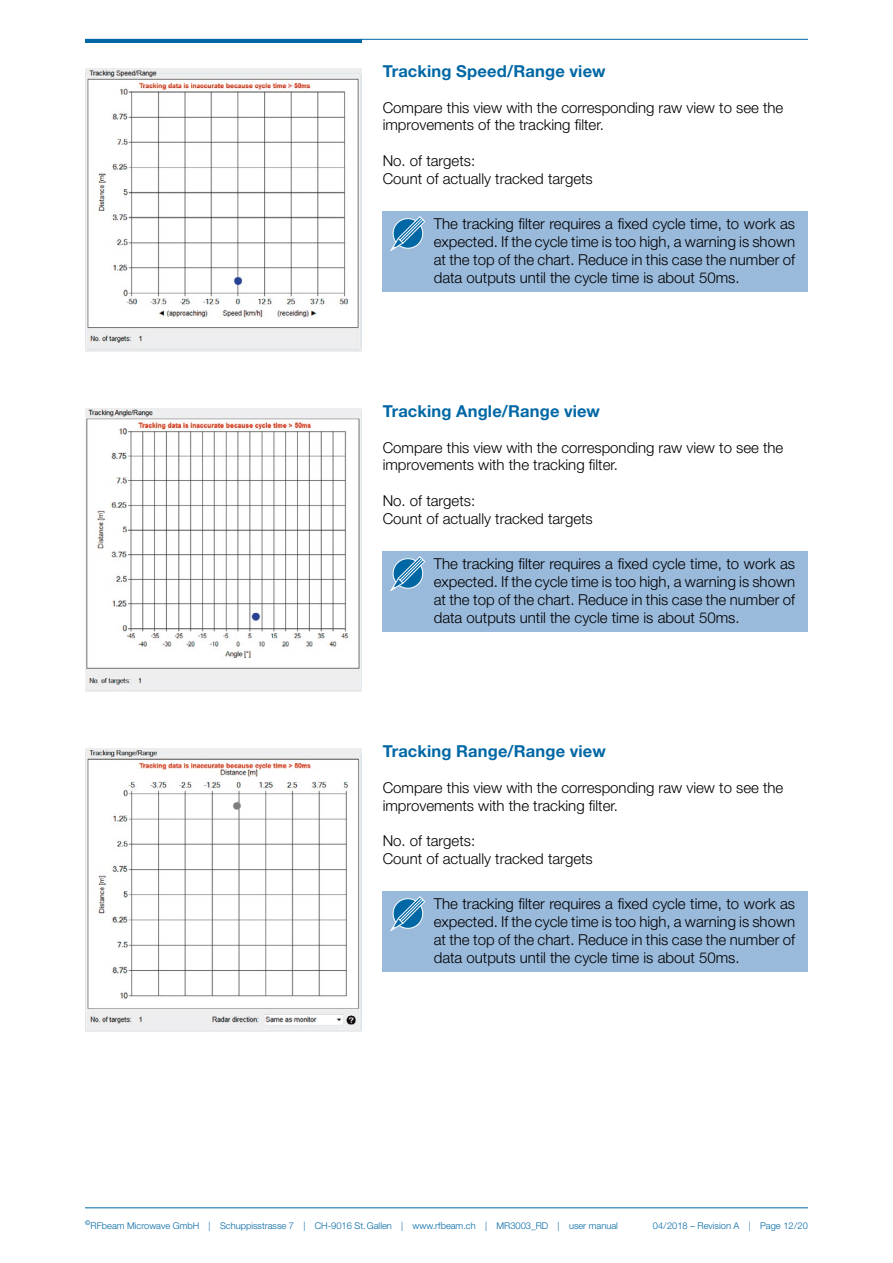
<style>
.page{position:relative;width:893px;height:1263px;background:#fff}
.page>*{position:absolute;margin:0;border:0;box-sizing:border-box;transform-origin:0 0}
.t1{font:700 16.5px "Helvetica Neue LT Std";letter-spacing:.01em;color:#0067a5}
.t2{font:300 15px/17.9px "Helvetica Neue LT Std";color:#000}
.t3{font:300 9.3px "Helvetica Neue LT Std";color:#0067a5}
.t4{font:6.45px "Helvetica Neue LT Std";color:#0067a5}
</style>
<div class="page">
<hr style="left:85px;top:1207px;width:723px;height:1px;background:#0067a5">
<hr style="left:85px;top:39px;width:723px;height:1px;background:#0067a5">
<hr style="left:85px;top:39px;width:276px;height:4px;background:#0067a5">
<img style="left:85px;top:68px;width:276px;height:283px">
<img style="left:85px;top:408px;width:276px;height:283px">
<img style="left:85px;top:748px;width:276px;height:283px">
<div style="left:383px;top:211px;width:425px;height:80px;background:#9abadc"></div>
<svg style="left:390px;top:216px;width:36px;height:35px"></svg>
<div style="left:383px;top:551px;width:425px;height:80px;background:#9abadc"></div>
<svg style="left:390px;top:556px;width:36px;height:35px"></svg>
<div style="left:383px;top:891px;width:425px;height:80px;background:#9abadc"></div>
<svg style="left:390px;top:896px;width:36px;height:36px"></svg>
<p class="t1" style="left:383px;top:61px;width:224px">Tracking Speed/Range view</p>
<p class="t2" style="left:383px;top:98px;width:402px">Compare this view with the corresponding raw view to see the improvements of the tracking filter.</p>
<p class="t2" style="left:383px;top:152px;width:212px">No. of targets:<br>Count of actually tracked targets</p>
<p class="t2" style="left:434px;top:215px;width:363px;text-align:justify">The tracking filter requires a fixed cycle time, to work as expected. If the cycle time is too high, a warning is shown at the top of the chart. Reduce in this case the number of data outputs until the cycle time is about 50ms.</p>
<p class="t1" style="left:383px;top:401px;width:219px">Tracking Angle/Range view</p>
<p class="t2" style="left:383px;top:438px;width:402px">Compare this view with the corresponding raw view to see the improvements with the tracking filter.</p>
<p class="t2" style="left:383px;top:492px;width:212px">No. of targets:<br>Count of actually tracked targets</p>
<p class="t2" style="left:434px;top:555px;width:363px;text-align:justify">The tracking filter requires a fixed cycle time, to work as expected. If the cycle time is too high, a warning is shown at the top of the chart. Reduce in this case the number of data outputs until the cycle time is about 50ms.</p>
<p class="t1" style="left:383px;top:741px;width:225px">Tracking Range/Range view</p>
<p class="t2" style="left:383px;top:778px;width:402px">Compare this view with the corresponding raw view to see the improvements with the tracking filter.</p>
<p class="t2" style="left:383px;top:832px;width:212px">No. of targets:<br>Count of actually tracked targets</p>
<p class="t2" style="left:434px;top:895px;width:363px;text-align:justify">The tracking filter requires a fixed cycle time, to work as expected. If the cycle time is too high, a warning is shown at the top of the chart. Reduce in this case the number of data outputs until the cycle time is about 50ms.</p>
<p class="t4" style="left:85px;top:1219px;width:7px">©</p>
<p class="t3" style="left:91px;top:1220px;width:529px">RFbeam Microwave GmbH | Schuppisstrasse 7 | CH-9016 St.Gallen | www.rfbeam.ch | MR3003_RD | user manual</p>
<p class="t3" style="left:653px;top:1220px;width:157px">04/2018 – Revision A | Page 12/20</p>
</div>
